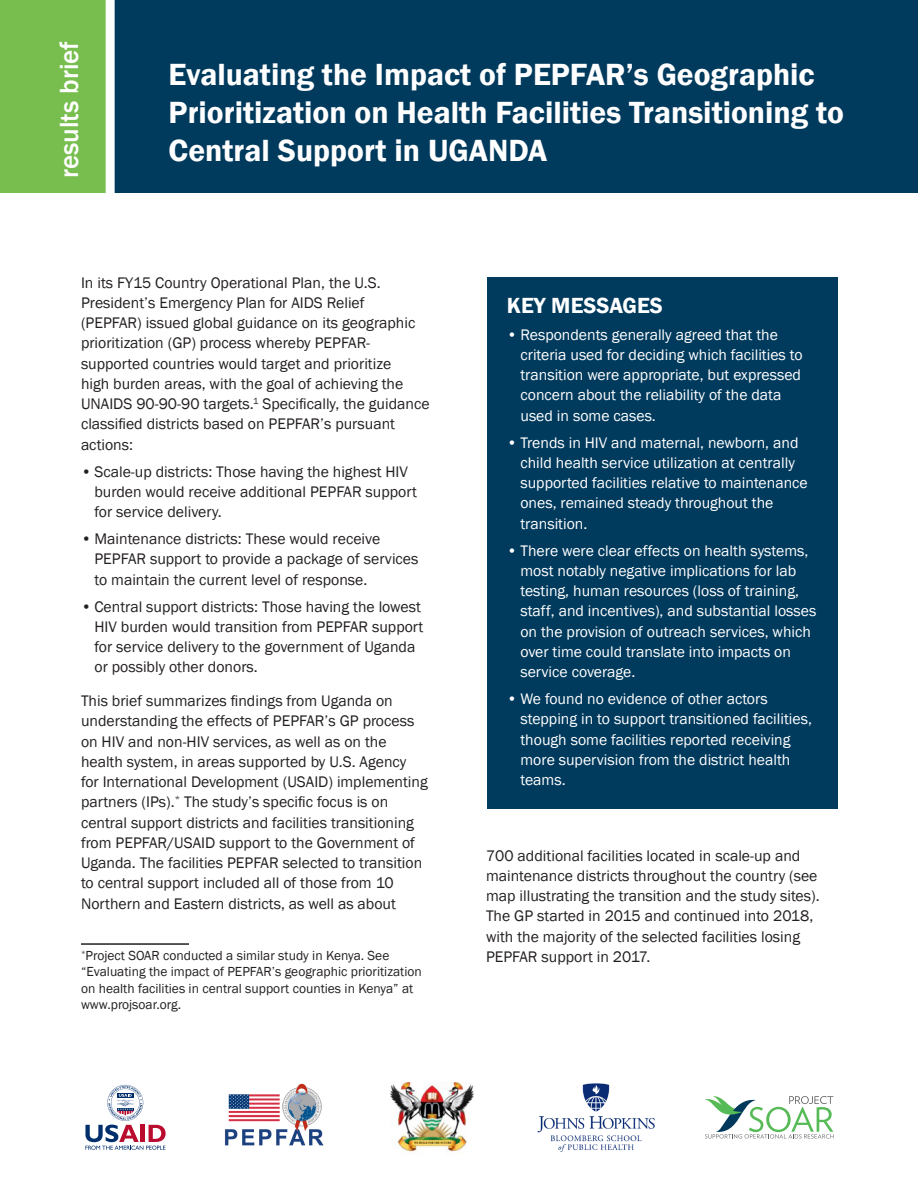
<style>
.page{position:relative;width:918px;height:1188px;background:#fff}
.page>*{position:absolute;margin:0;border:0;box-sizing:border-box;transform-origin:0 0}
.t1{font:600 31.5px/37.8px "Franklin Gothic";color:#fff}
.t2{font:500 27px "Franklin Gothic";color:#fff}
.Heading_1{font:600 22.5px "Franklin Gothic";color:#fff}
.t3{font:15.75px/20.2px "Franklin Gothic";color:#231f20}
.t4{font:15.75px/20.2px "Franklin Gothic";color:#fff}
.Footnote{font:13.5px/16.2px "Franklin Gothic";color:#231f20}
</style>
<div class="page">
<hr style="left:81px;top:943px;width:108px;height:2px;background:#231f20">
<div style="left:110px;top:0;width:808px;height:192px;background:#003a5d"></div>
<div style="left:0;top:0;width:110px;height:192px;background:#77be4e"></div>
<div style="left:106px;top:0;width:9px;height:199px;background:#fff"></div>
<div style="left:487px;top:277px;width:351px;height:531px;background:#003a5d"></div>
<svg style="left:705px;top:1096px;width:129px;height:43px"></svg>
<svg style="left:85px;top:1085px;width:81px;height:65px"></svg>
<img style="left:225px;top:1083px;width:99px;height:63px">
<img style="left:537px;top:1083px;width:118px;height:69px">
<img style="left:390px;top:1082px;width:84px;height:71px">
<p class="t2" style="left:52px;top:178px;width:139px;rotate:-90deg">results brief</p>
<p class="t1" style="left:169px;top:56px;width:677px">Evaluating the Impact of PEPFAR’s Geographic<br>Prioritization on Health Facilities Transitioning to<br>Central Support in UGANDA</p>
<p class="t3" style="left:81px;top:273px;width:350px">In its FY15 Country Operational Plan, the U.S.<br>President’s Emergency Plan for AIDS Relief<br>(PEPFAR) issued global guidance on its geographic prioritization (GP) process whereby PEPFAR&shy;supported countries would target and prioritize<br>high burden areas, with the goal of achieving the UNAIDS 90-90-90 targets.<sup>1</sup> Specifically, the guidance classified districts based on PEPFAR’s pursuant actions:</p>
<p class="t3" style="left:94px;top:462px;width:324px;text-indent:-14px">• Scale-up districts: Those having the highest HIV burden would receive additional PEPFAR support for service delivery.</p>
<p class="t3" style="left:94px;top:529px;width:325px;text-indent:-14px">• Maintenance districts: These would receive<br>PEPFAR support to provide a package of services to maintain the current level of response.</p>
<p class="t3" style="left:94px;top:597px;width:331px;text-indent:-14px">• Central support districts: Those having the lowest HIV burden would transition from PEPFAR support for service delivery to the government of Uganda or possibly other donors.</p>
<p class="t3" style="left:81px;top:691px;width:348px">This brief summarizes findings from Uganda on understanding the effects of PEPFAR’s GP process on HIV and non-HIV services, as well as on the health system, in areas supported by U.S. Agency for International Development (USAID) implementing partners (IPs).<sup>*</sup> The study’s specific focus is on central support districts and facilities transitioning from PEPFAR/USAID support to the Government of Uganda. The facilities PEPFAR selected to transition to central support included all of those from 10<br>Northern and Eastern districts, as well as about</p>
<p class="Footnote" style="left:81px;top:948px;width:342px"><sup>*</sup>Project SOAR conducted a similar study in Kenya. See “Evaluating the impact of PEPFAR’s geographic prioritization on health facilities in central support counties in Kenya” at www.projsoar.org.</p>
<p class="Heading_1" style="left:507px;top:291px;width:158px">KEY MESSAGES</p>
<p class="t4" style="left:520px;top:325px;width:284px;text-indent:-14px">• Respondents generally agreed that the criteria used for deciding which facilities to transition were appropriate, but expressed concern about the reliability of the data used in some cases.</p>
<p class="t4" style="left:520px;top:433px;width:289px;text-indent:-14px">• Trends in HIV and maternal, newborn, and child health service utilization at centrally supported facilities relative to maintenance ones, remained steady throughout the transition.</p>
<p class="t4" style="left:520px;top:541px;width:297px;text-indent:-14px">• There were clear effects on health systems, most notably negative implications for lab testing, human resources (loss of training, staff, and incentives), and substantial losses on the provision of outreach services, which over time could translate into impacts on service coverage.</p>
<p class="t4" style="left:520px;top:689px;width:293px;text-indent:-14px">• We found no evidence of other actors stepping in to support transitioned facilities, though some facilities reported receiving more supervision from the district health teams.</p>
<p class="t3" style="left:486px;top:846px;width:335px">700 additional facilities located in scale-up and maintenance districts throughout the country (see map illustrating the transition and the study sites).<br>The GP started in 2015 and continued into 2018, with the majority of the selected facilities losing PEPFAR support in 2017.</p>
</div>
